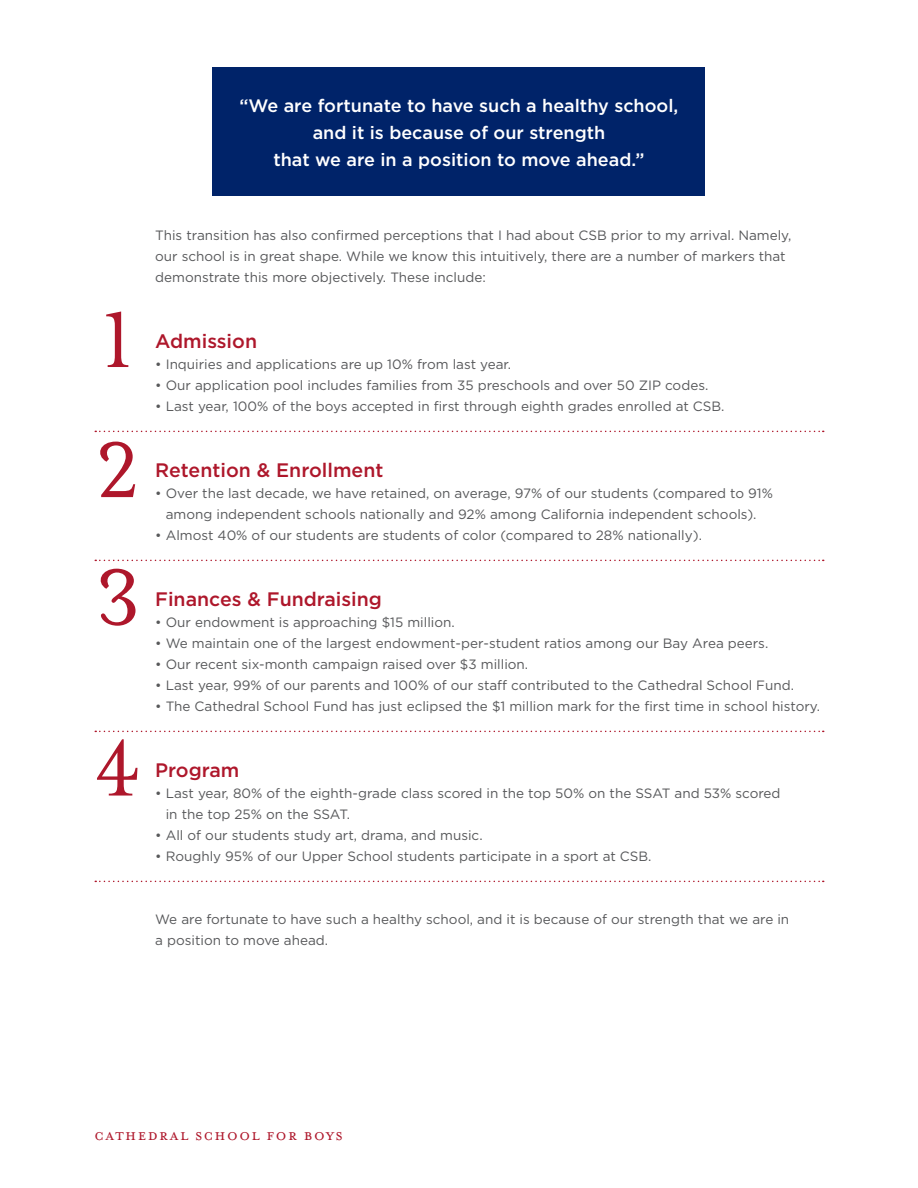
<style>
.page{position:relative;width:918px;height:1188px;background:#fff}
.page>*{position:absolute;margin:0;border:0;box-sizing:border-box;transform-origin:0 0}
.Text{font:90px "Mrs Eaves Roman Lining";color:#ae172b}
.Head{font:500 19.5px "Gotham";color:#ae172b}
.Pull_quote{font:500 18px/27px "Gotham";color:#fff;text-align:center}
.t1{font:18px "Mrs Eaves All Small Caps";letter-spacing:.08em;color:#ae172b}
.Text-2{font:13.5px/21px "Gotham";color:#57585a}
</style>
<div class="page">
<svg style="left:95px;top:431px;width:729px;height:1px"></svg>
<svg style="left:95px;top:560px;width:729px;height:1px"></svg>
<svg style="left:95px;top:731px;width:729px;height:1px"></svg>
<svg style="left:95px;top:881px;width:729px;height:1px"></svg>
<div style="left:213px;top:68px;width:492px;height:128px;background:#002369"></div>
<p class="Pull_quote" style="left:240px;top:92px;width:440px">“We are fortunate to have such a healthy school, and it is because of our strength<br>that we are in a position to move ahead.”</p>
<p class="Text" style="left:102px;top:291px;width:35px">1</p>
<p class="Text" style="left:96px;top:421px;width:46px">2</p>
<p class="Text" style="left:95px;top:549px;width:47px">3</p>
<p class="Text" style="left:94px;top:720px;width:50px">4</p>
<p class="Text-2" style="left:155px;top:225px;width:638px">This transition has also confirmed perceptions that I had about CSB prior to my arrival. Namely, our school is in great shape. While we know this intuitively, there are a number of markers that demonstrate this more objectively. These include:</p>
<p class="Head" style="left:155px;top:330px;width:103px">Admission</p>
<p class="Text-2" style="left:155px;top:354px;width:357px">• Inquiries and applications are up 10% from last year.</p>
<p class="Text-2" style="left:155px;top:375px;width:555px">• Our application pool includes families from 35 preschools and over 50 ZIP codes.</p>
<p class="Text-2" style="left:155px;top:396px;width:571px">• Last year, 100% of the boys accepted in first through eighth grades enrolled at CSB.</p>
<p class="Head" style="left:155px;top:459px;width:230px">Retention &amp; Enrollment</p>
<p class="Text-2" style="left:155px;top:483px;width:619px;text-align:center">• Over the last decade, we have retained, on average, 97% of our students (compared to 91% among independent schools nationally and 92% among California independent schools).</p>
<p class="Text-2" style="left:155px;top:525px;width:548px">• Almost 40% of our students are students of color (compared to 28% nationally).</p>
<p class="Head" style="left:155px;top:588px;width:228px">Finances &amp; Fundraising</p>
<p class="Text-2" style="left:155px;top:612px;width:301px">• Our endowment is approaching $15 million.</p>
<p class="Text-2" style="left:155px;top:633px;width:615px">• We maintain one of the largest endowment-per-student ratios among our Bay Area peers.</p>
<p class="Text-2" style="left:155px;top:654px;width:375px">• Our recent six-month campaign raised over $3 million.</p>
<p class="Text-2" style="left:155px;top:675px;width:640px">• Last year, 99% of our parents and 100% of our staff contributed to the Cathedral School Fund.</p>
<p class="Text-2" style="left:155px;top:696px;width:666px">• The Cathedral School Fund has just eclipsed the $1 million mark for the first time in school history.</p>
<p class="Head" style="left:155px;top:759px;width:86px">Program</p>
<p class="Text-2" style="left:166px;top:783px;width:616px;text-indent:-11px">• Last year, 80% of the eighth-grade class scored in the top 50% on the SSAT and 53% scored in the top 25% on the SSAT.</p>
<p class="Text-2" style="left:155px;top:825px;width:329px">• All of our students study art, drama, and music.</p>
<p class="Text-2" style="left:155px;top:846px;width:498px">• Roughly 95% of our Upper School students participate in a sport at CSB.</p>
<p class="Text-2" style="left:155px;top:909px;width:635px">We are fortunate to have such a healthy school, and it is because of our strength that we are in a position to move ahead.</p>
<p class="t1" style="left:94px;top:1128px;width:250px">Cathedral School For Boys</p>
</div>
